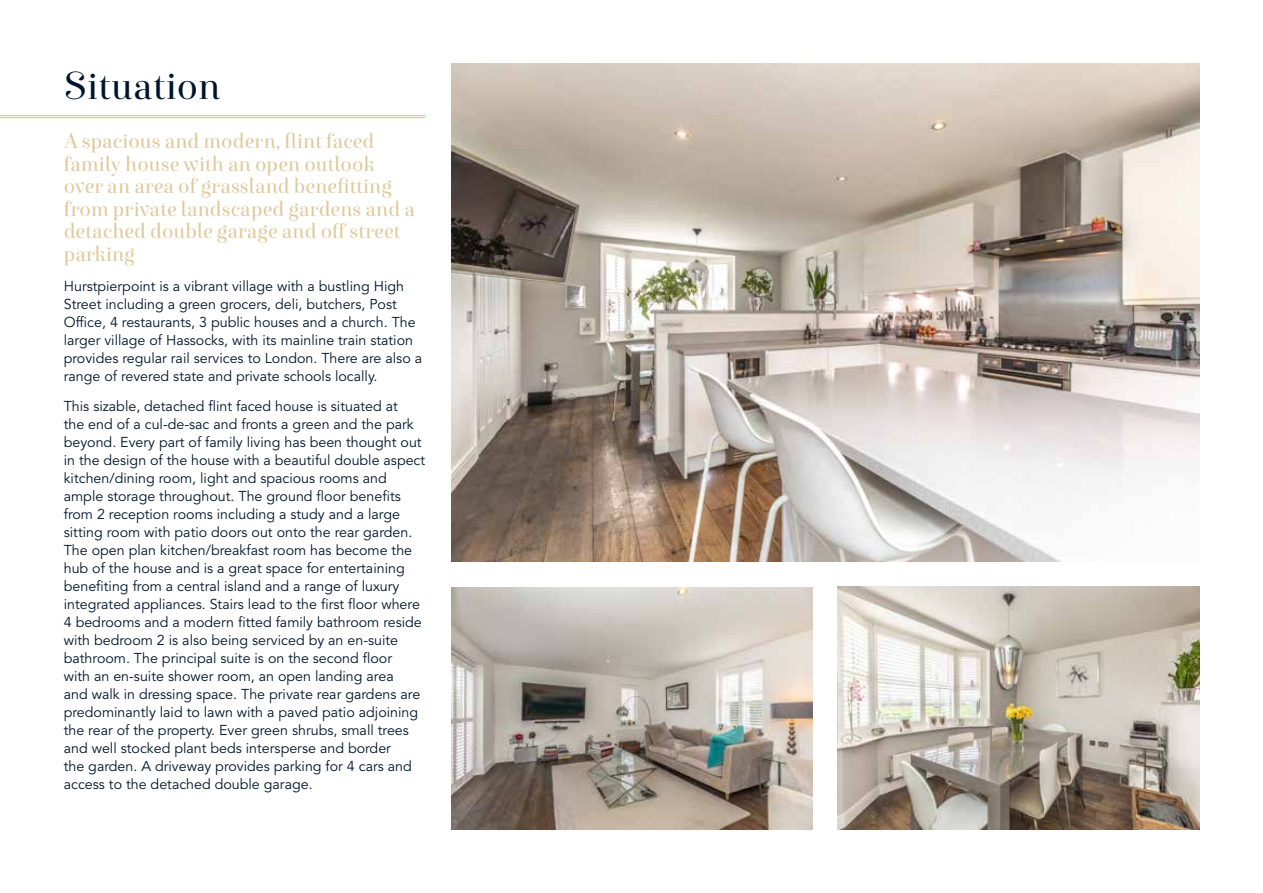
<style>
.page{position:relative;width:1263px;height:893px;background:#fff}
.page>*{position:absolute;margin:0;border:0;box-sizing:border-box;transform-origin:0 0}
.t1{font:39px "Exquise FY";color:#00152c}
.t2{font:21px/22.5px "Exquise FY";color:#dfc99a}
.t3{font:14.25px/18px "Avenir LT Std";color:#00152c}
</style>
<div class="page">
<hr style="left:0;top:115px;width:425px;height:1px;background:#dfc99a">
<hr style="left:0;top:117px;width:425px;height:1px;background:#dfc99a">
<img style="left:451px;top:64px;width:748px;height:497px">
<img style="left:451px;top:587px;width:362px;height:243px">
<img style="left:838px;top:587px;width:361px;height:242px">
<h1 class="t1" style="left:64px;top:62px;width:159px">Situation</h1>
<h2 class="t2" style="left:64px;top:130px;width:353px">A spacious and modern, flint faced family house with an open outlook over an area of grassland benefitting from private landscaped gardens and a detached double garage and off street parking</h2>
<p class="t3" style="left:64px;top:277px;width:360px">Hurstpierpoint is a vibrant village with a bustling High Street including a green grocers, deli, butchers, Post Office, 4 restaurants, 3 public houses and a church. The larger village of Hassocks, with its mainline train station provides regular rail services to London. There are also a range of revered state and private schools locally.</p>
<p class="t3" style="left:64px;top:397px;width:363px">This sizable, detached flint faced house is situated at<br>the end of a cul-de-sac and fronts a green and the park beyond. Every part of family living has been thought out in the design of the house with a beautiful double aspect kitchen/dining room, light and spacious rooms and ample storage throughout. The ground floor benefits from 2 reception rooms including a study and a large sitting room with patio doors out onto the rear garden.<br>The open plan kitchen/breakfast room has become the hub of the house and is a great space for entertaining benefiting from a central island and a range of luxury integrated appliances. Stairs lead to the first floor where 4 bedrooms and a modern fitted family bathroom reside with bedroom 2 is also being serviced by an en-suite bathroom. The principal suite is on the second floor<br>with an en-suite shower room, an open landing area<br>and walk in dressing space. The private rear gardens are predominantly laid to lawn with a paved patio adjoining the rear of the property. Ever green shrubs, small trees and well stocked plant beds intersperse and border<br>the garden. A driveway provides parking for 4 cars and access to the detached double garage.</p>
</div>
